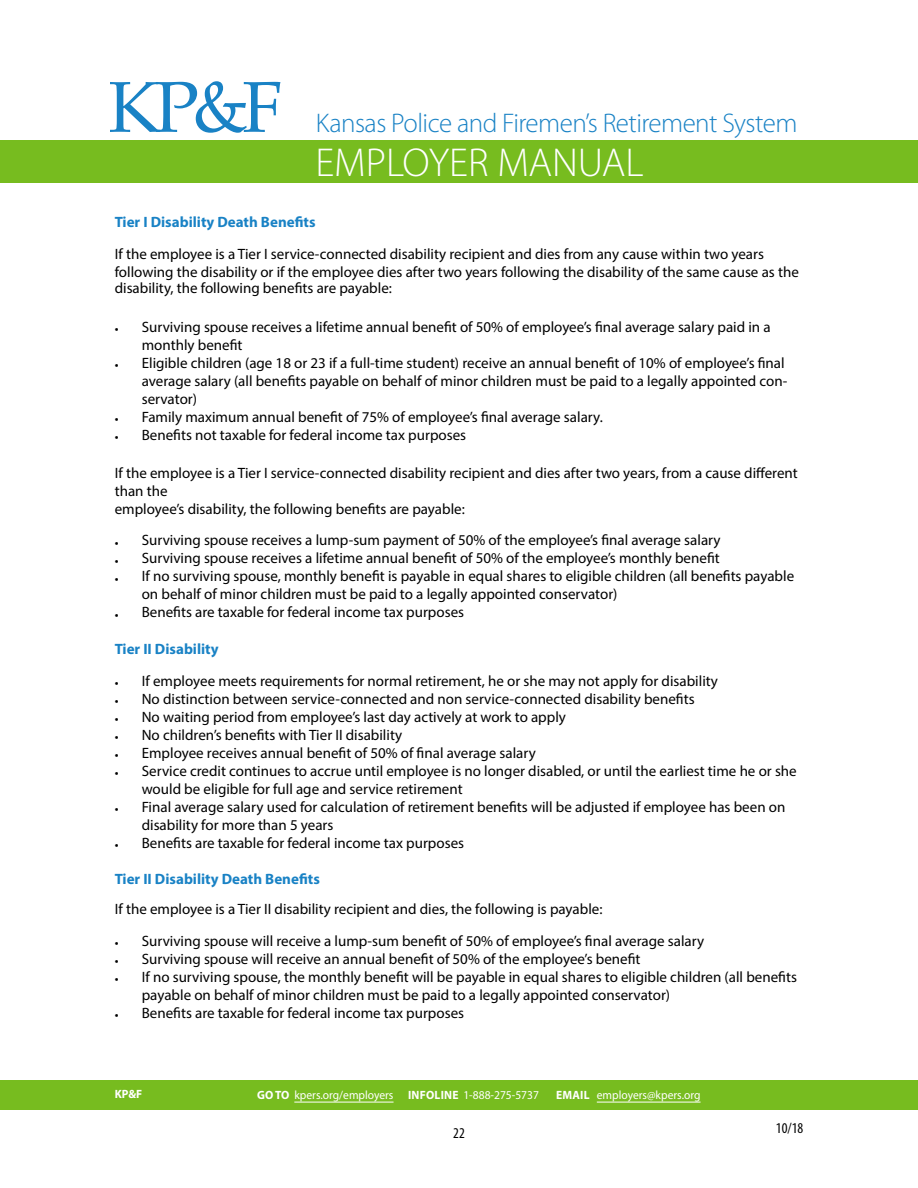
<style>
.page{position:relative;width:918px;height:1188px;background:#fff}
.page>*{position:absolute;margin:0;border:0;box-sizing:border-box;transform-origin:0 0}
.t1{font:72px "Book Antiqua";color:#1982c5}
.t2{font:300 40.5px "Myriad Pro";color:#fff}
.t3{font:300 27px "Myriad Pro";letter-spacing:-.02em;color:#1982c5}
.t4{font:15px/18px "Myriad Pro";color:#000}
.t5{font:700 15px "Myriad Pro";color:#1982c5}
.t6{font:condensed 15px "Myriad Pro";color:#000}
.t7{font:12px "Myriad Pro";color:#fff;scale:.96 1}
.t8{font:700 12px "Myriad Pro";color:#fff;scale:.96 1}
.s1{font-weight:700}
</style>
<div class="page">
<div style="left:0;top:140px;width:918px;height:43px;background:#77bc1f"></div>
<div style="left:0;top:1080px;width:918px;height:29px;background:#77bc1f"></div>
<hr style="left:294px;top:1102px;width:100px;height:1px;background:#fff">
<hr style="left:597px;top:1102px;width:104px;height:1px;background:#fff">
<h1 class="t1" style="left:108px;top:57px;width:176px">KP&amp;F</h1>
<h3 class="t3" style="left:316px;top:107px;width:483px">Kansas Police and Firemen’s Retirement System</h3>
<h2 class="t2" style="left:315px;top:138px;width:330px">EMPLOYER MANUAL</h2>
<p class="t5" style="left:115px;top:212px;width:202px">Tier I Disability Death Benefts</p>
<p class="t4" style="left:115px;top:244px;width:686px">If the employee is a Tier I service-connected disability recipient and dies from any cause within two years following the disability or if the employee dies after two years following the disability of the same cause as the</p>
<p class="t4" style="left:115px;top:279px;width:279px">disability, the following benefts are payable:</p>
<p class="t4" style="left:142px;top:317px;width:630px;text-indent:-27px"><sub>•</sub> Surviving spouse receives a lifetime annual beneft of 50% of employee’s fnal average salary paid in a monthly beneft</p>
<p class="t4" style="left:142px;top:353px;width:647px;text-indent:-27px"><sub>•</sub> Eligible children (age 18 or 23 if a full-time student) receive an annual beneft of 10% of employee’s fnal average salary (all benefts payable on behalf of minor children must be paid to a legally appointed con&shy;servator)</p>
<p class="t4" style="left:115px;top:407px;width:490px"><sub>•</sub> Family maximum annual beneft of 75% of employee’s fnal average salary.</p>
<p class="t4" style="left:115px;top:425px;width:353px"><sub>•</sub> Benefts not taxable for federal income tax purposes</p>
<p class="t4" style="left:115px;top:463px;width:685px">If the employee is a Tier I service-connected disability recipient and dies after two years, from a cause diferent than the<br>employee’s disability, the following benefts are payable:</p>
<p class="t4" style="left:115px;top:531px;width:607px"><sub>•</sub> Surviving spouse receives a lump-sum payment of 50% of the employee’s fnal average salary</p>
<p class="t4" style="left:115px;top:549px;width:607px"><sub>•</sub> Surviving spouse receives a lifetime annual beneft of 50% of the employee’s monthly beneft</p>
<p class="t4" style="left:142px;top:567px;width:654px;text-indent:-27px"><sub>•</sub> If no surviving spouse, monthly beneft is payable in equal shares to eligible children (all benefts payable on behalf of minor children must be paid to a legally appointed conservator)</p>
<p class="t4" style="left:115px;top:603px;width:351px"><sub>•</sub> Benefts are taxable for federal income tax purposes</p>
<p class="t5" style="left:115px;top:639px;width:105px">Tier II Disability</p>
<p class="t4" style="left:115px;top:671px;width:605px"><sub>•</sub> If employee meets requirements for normal retirement, he or she may not apply for disability</p>
<p class="t4" style="left:115px;top:689px;width:581px"><sub>•</sub> No distinction between service-connected and non service-connected disability benefts</p>
<p class="t4" style="left:115px;top:707px;width:453px"><sub>•</sub> No waiting period from employee’s last day actively at work to apply</p>
<p class="t4" style="left:115px;top:725px;width:289px"><sub>•</sub> No children’s benefts with Tier II disability</p>
<p class="t4" style="left:115px;top:743px;width:423px"><sub>•</sub> Employee receives annual beneft of 50% of fnal average salary</p>
<p class="t4" style="left:142px;top:761px;width:657px;text-indent:-27px"><sub>•</sub> Service credit continues to accrue until employee is no longer disabled, or until the earliest time he or she would be eligible for full age and service retirement</p>
<p class="t4" style="left:142px;top:797px;width:645px;text-indent:-27px"><sub>•</sub> Final average salary used for calculation of retirement benefts will be adjusted if employee has been on disability for more than 5 years</p>
<p class="t4" style="left:115px;top:833px;width:351px"><sub>•</sub> Benefts are taxable for federal income tax purposes</p>
<p class="t5" style="left:115px;top:869px;width:207px">Tier II Disability Death Benefts</p>
<p class="t4" style="left:115px;top:900px;width:489px">If the employee is a Tier II disability recipient and dies, the following is payable:</p>
<p class="t4" style="left:115px;top:931px;width:591px"><sub>•</sub> Surviving spouse will receive a lump-sum beneft of 50% of employee’s fnal average salary</p>
<p class="t4" style="left:115px;top:949px;width:527px"><sub>•</sub> Surviving spouse will receive an annual beneft of 50% of the employee’s beneft</p>
<p class="t4" style="left:142px;top:967px;width:657px;text-indent:-27px"><sub>•</sub> If no surviving spouse, the monthly beneft will be payable in equal shares to eligible children (all benefts payable on behalf of minor children must be paid to a legally appointed conservator)</p>
<p class="t4" style="left:115px;top:1003px;width:351px"><sub>•</sub> Benefts are taxable for federal income tax purposes</p>
<p class="t8" style="left:115px;top:1087px;width:30px">KP&amp;F</p>
<p class="t7" style="left:257px;top:1088px;width:295px"><span class="s1">GO TO</span> kpers.org/employers <span class="s1">INFOLINE</span> 1-888-275-5737</p>
<p class="t7" style="left:556px;top:1088px;width:152px"><span class="s1">EMAIL</span> employers@kpers.org</p>
<p class="t6" style="left:453px;top:1124px;width:13px">22</p>
<p class="t6" style="left:776px;top:1119px;width:29px">10/18</p>
</div>
